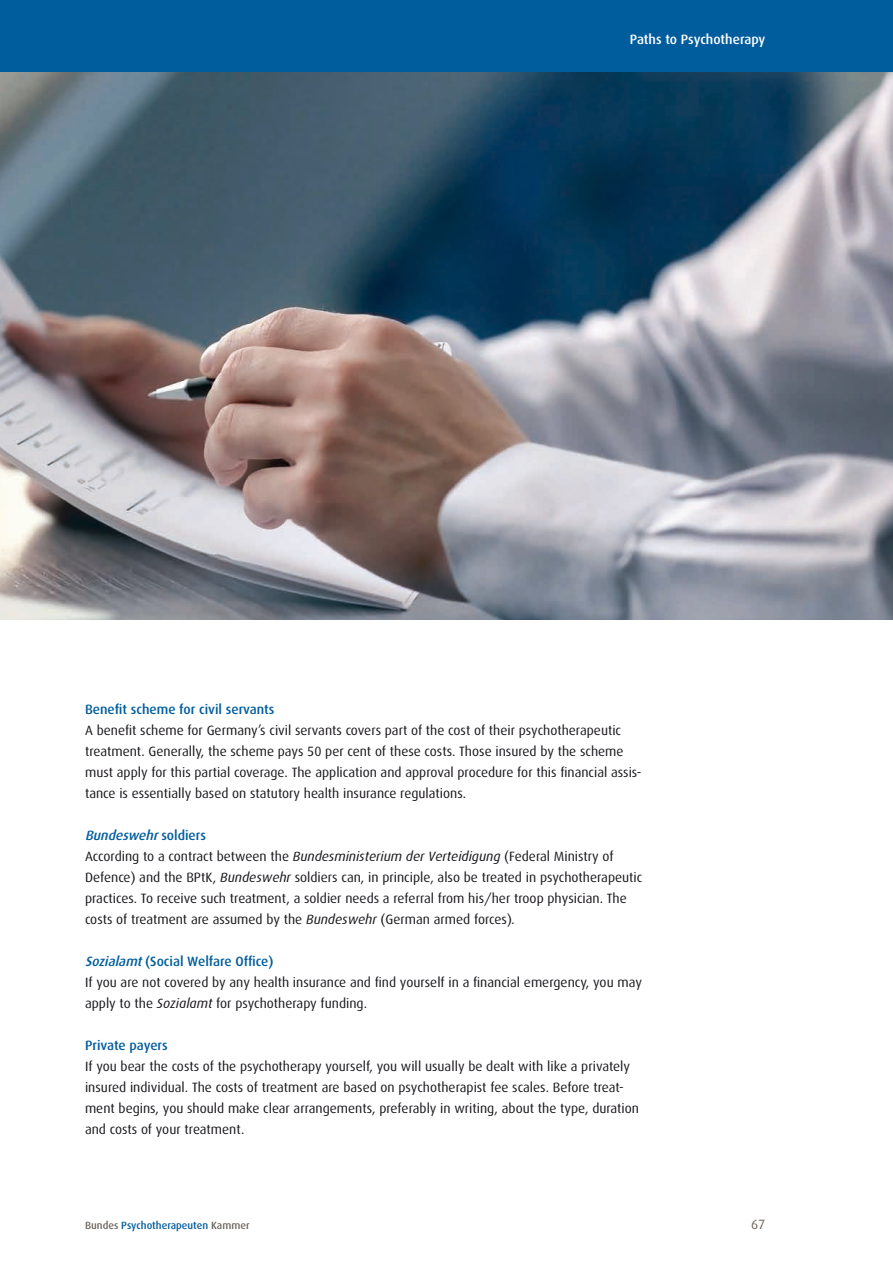
<style>
.page{position:relative;width:893px;height:1263px;background:#fff}
.page>*{position:absolute;margin:0;border:0;box-sizing:border-box;transform-origin:0 0}
.t1{font:13.5px/21px "Dax";color:#1a171c}
.t2{font:500 13.5px "Dax";color:#005d9d}
.t3{font:500 13.5px "Dax";color:#fff}
.t4{font:13.5px "Dax";color:#6e665f}
.t5{font:500 10.5px "Dax";color:#005d9d}
.s1{font-weight:500;font-style:italic;color:#005d9d}
.s2{font-weight:500;color:#005d9d}
.s3{font-style:italic}
.s4{color:#6e665f}
</style>
<div class="page">
<div style="left:0;top:0;width:893px;height:72px;background:#005d9d"></div>
<img style="left:0;top:72px;width:893px;height:548px">
<p class="t3" style="left:630px;top:31px;width:137px">Paths to Psychotherapy</p>
<p class="t2" style="left:85px;top:702px;width:191px">Benefit scheme for civil servants</p>
<p class="t1" style="left:85px;top:720px;width:558px">A benefit scheme for Germany’s civil servants covers part of the cost of their psychotherapeutic treatment. Generally, the scheme pays 50 per cent of these costs. Those insured by the scheme must apply for this partial coverage. The application and approval procedure for this financial assis&shy;tance is essentially based on statutory health insurance regulations.</p>
<p class="t1" style="left:85px;top:825px;width:559px"><span class="s1">Bundeswehr</span><span class="s2">s o l d i e r s<br></span>According to a contract between the <span class="s3">Bundesministerium der Verteidigung</span> (Federal Ministry of Defence) and the BPtK, <span class="s3">Bundeswehr</span> soldiers can, in principle, also be treated in psychotherapeutic practices. To receive such treatment, a soldier needs a referral from his/her troop physician. The costs of treatment are assumed by the <span class="s3">Bundeswehr</span> (German armed forces)<span class="s3">.</span></p>
<p class="t1" style="left:85px;top:951px;width:558px"><span class="s1">Sozialamt</span><span class="s2">(Social Welfare Office)<br></span>If you are not covered by any health insurance and find yourself in a financial emergency, you may apply to the <span class="s3">Sozialamt</span> for psychotherapy funding.</p>
<p class="t2" style="left:85px;top:1038px;width:84px">Private payers</p>
<p class="t1" style="left:85px;top:1056px;width:556px">If you bear the costs of the psychotherapy yourself, you will usually be dealt with like a privately insured individual. The costs of treatment are based on psychotherapist fee scales. Before treat&shy;ment begins, you should make clear arrangements, preferably in writing, about the type, duration and costs of your treatment.</p>
<p class="t5" style="left:85px;top:1219px;width:166px"><span class="s4">Bundes</span> Psychotherapeuten <span class="s4">Kammer</span></p>
<p class="t4" style="left:751px;top:1216px;width:16px">67</p>
</div>
